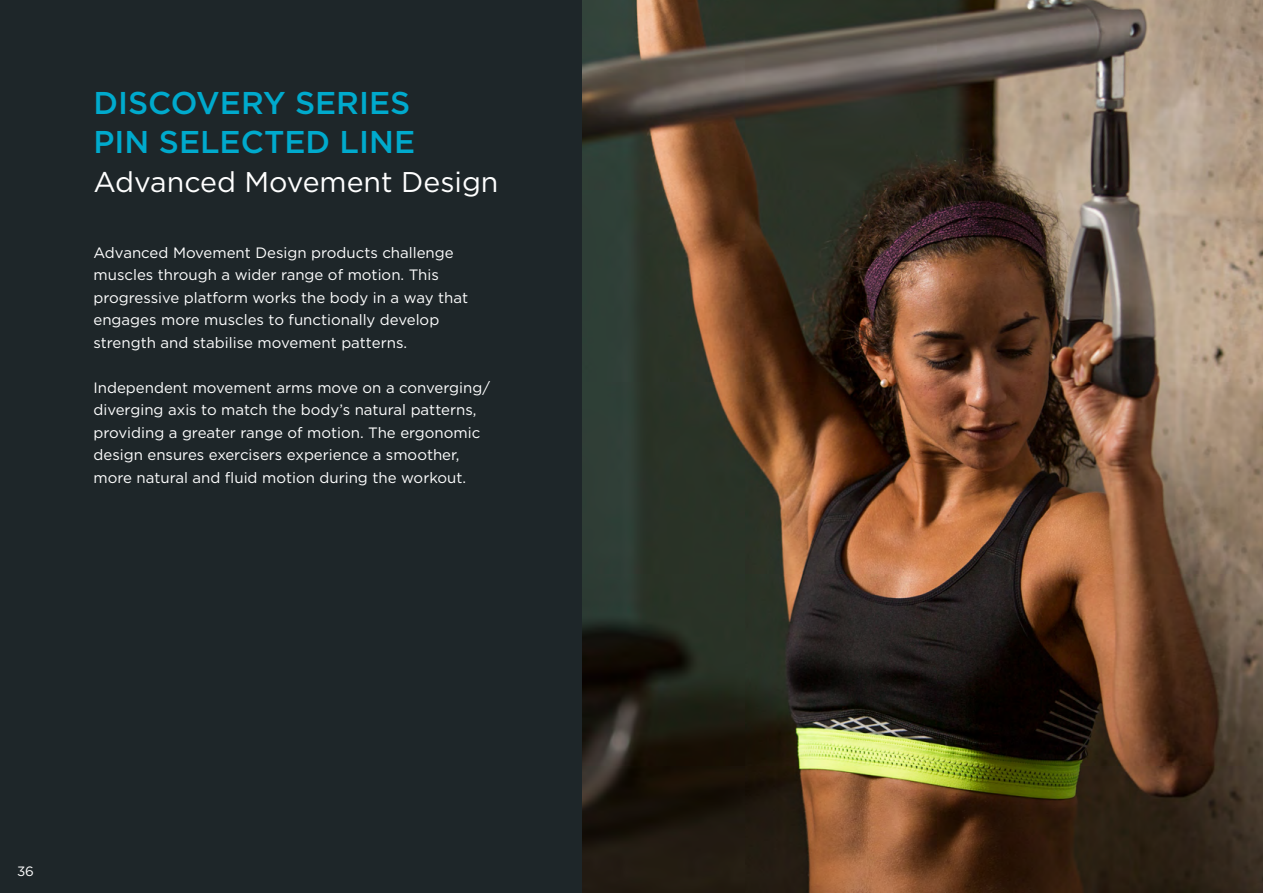
<style>
.page{position:relative;width:1263px;height:893px;background:#fff}
.page>*{position:absolute;margin:0;border:0;box-sizing:border-box;transform-origin:0 0}
.t1{font:500 31.5px/39px "Gotham";color:#00aacd}
.t2{font:28.5px "Gotham";color:#fff}
.t3{font:15px/22.5px "Gotham";color:#fff}
.t4{font:13.5px "Gotham";color:#fff}
</style>
<div class="page">
<img style="left:582px;top:0;width:681px;height:893px">
<div style="left:0;top:0;width:582px;height:893px;background:#1e2629"></div>
<h1 class="t1" style="left:94px;top:83px;width:323px">DISCOVERY SERIES<br>PIN SELECTED LINE</h1>
<h2 class="t2" style="left:94px;top:163px;width:406px">Advanced Movement Design</h2>
<p class="t3" style="left:94px;top:241px;width:376px">Advanced Movement Design products challenge muscles through a wider range of motion. This progressive platform works the body in a way that engages more muscles to functionally develop strength and stabilise movement patterns.</p>
<p class="t3" style="left:94px;top:376px;width:398px">Independent movement arms move on a converging/ diverging axis to match the body’s natural patterns, providing a greater range of motion. The ergonomic design ensures exercisers experience a smoother, more natural and fluid motion during the workout.</p>
<p class="t4" style="left:17px;top:862px;width:19px">36</p>
</div>
